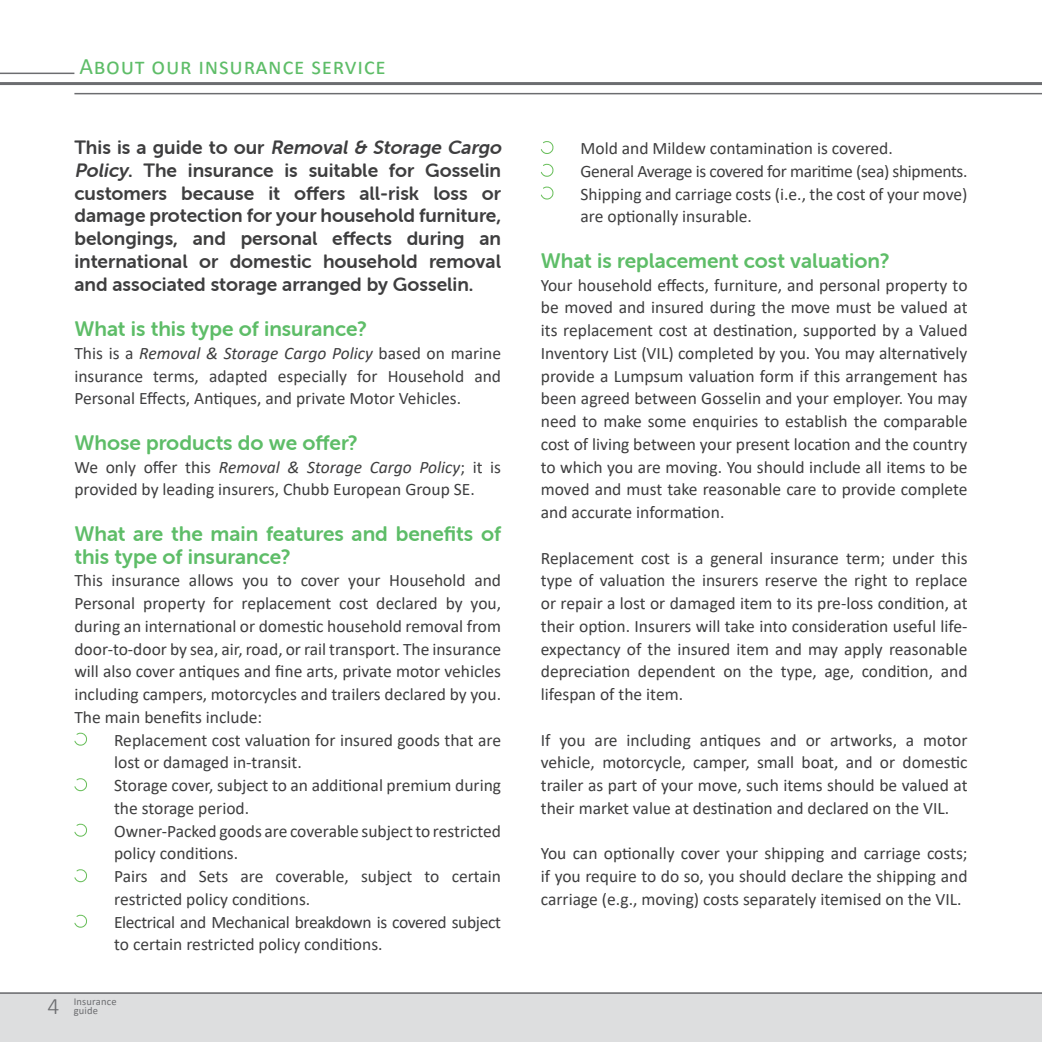
<style>
.page{position:relative;width:1042px;height:1042px;background:#fff}
.page>*{position:absolute;margin:0;border:0;box-sizing:border-box;transform-origin:0 0}
.t1{font:23.62px "Calibri";letter-spacing:.03em;color:#5ebd68}
.t2{font:300 23.62px "Calibri";color:#6c6d70}
.body{font:21px/22.8px "Museo Sans Rounded 700";color:#5ebd68}
.intro{font:19.25px/22.8px "Museo Sans Rounded 700";color:#3e3e3f}
.body-2{font:17.5px/22.8px "Calibri";color:#3e3e3f;text-align:justify}
.body-3{font:17.5px/22.8px "Calibri";letter-spacing:-.02em;color:#3e3e3f}
.t3{font:10.5px/8.6px "Calibri";letter-spacing:.02em;color:#6c6d70}
.s1{font-style:italic}
</style>
<div class="page">
<div style="left:0;top:992px;width:1042px;height:50px;background:#dddedf"></div>
<hr style="left:74px;top:93px;width:968px;height:1px;background:#6c6d70">
<hr style="left:0;top:82px;width:1042px;height:3px;background:#6c6d70">
<hr style="left:0;top:73px;width:74px;height:1px;background:#6c6d70">
<hr style="left:0;top:992px;width:1042px;height:2px;background:#6c6d70">
<svg style="left:74px;top:732px;width:13px;height:14px"></svg>
<svg style="left:74px;top:778px;width:13px;height:13px"></svg>
<svg style="left:74px;top:823px;width:13px;height:14px"></svg>
<svg style="left:74px;top:869px;width:13px;height:13px"></svg>
<svg style="left:74px;top:914px;width:13px;height:14px"></svg>
<svg style="left:541px;top:141px;width:13px;height:13px"></svg>
<svg style="left:541px;top:163px;width:13px;height:14px"></svg>
<svg style="left:541px;top:186px;width:13px;height:14px"></svg>
<p class="t1" style="left:79px;top:50px;width:308px">About our insurance service</p>
<p class="intro" style="left:74px;top:136px;width:432px">T h i s i s a g u i d e t o o u r <span class="s1">Removal &amp; Storage Cargo Policy</span>. The insurance is suitable for Gosselin customers because it offers all-risk loss or damage protection for your household furniture, belongings, and personal effects during an international or domestic household removal and associated storage arranged by Gosselin.</p>
<p class="body" style="left:74px;top:317px;width:294px">What is this type of insurance?</p>
<p class="body-2" style="left:74px;top:341px;width:428px">This is a <span class="s1">Removal &amp; Storage Cargo Policy</span> based on marine insurance terms, adapted especially for Household and Personal Effects, Antiques, and private Motor Vehicles.</p>
<p class="body" style="left:74px;top:431px;width:285px">Whose products do we offer?</p>
<p class="body-2" style="left:74px;top:455px;width:428px">We only offer this <span class="s1">Removal &amp; Storage Cargo Policy</span>; it is provided by leading insurers, Chubb European Group SE.</p>
<p class="body" style="left:74px;top:522px;width:428px">What are the main features and benefits of this type of insurance?</p>
<p class="body-2" style="left:74px;top:569px;width:428px">This insurance allows you to cover your Household and Personal property for replacement cost declared by you, during an international or domestic household removal from door-to-door by sea, air, road, or rail transport. The insurance will also cover antiques and fine arts, private motor vehicles including campers, motorcycles and trailers declared by you.</p>
<p class="body-2" style="left:74px;top:705px;width:189px">The main benefits include:</p>
<p class="body-2" style="left:114px;top:728px;width:388px">Replacement cost valuation for insured goods that are lost or damaged in-transit.</p>
<p class="body-2" style="left:114px;top:773px;width:388px">Storage cover, subject to an additional premium during the storage period.</p>
<p class="body-2" style="left:114px;top:819px;width:388px">Owner-Packed goods are coverable subject to restricted policy conditions.</p>
<p class="body-2" style="left:114px;top:864px;width:388px">Pairs and Sets are coverable, subject to certain restricted policy conditions.</p>
<p class="body-3" style="left:114px;top:910px;width:388px">Electrical and Mechanical breakdown is covered subject to certain restricted policy conditions.</p>
<h1 class="t2" style="left:48px;top:991px;width:13px">4</h1>
<p class="t3" style="left:74px;top:997px;width:45px">Insurance guide</p>
<p class="body-2" style="left:580px;top:136px;width:314px">Mold and Mildew contamination is covered.</p>
<p class="body-3" style="left:580px;top:159px;width:388px">General Average is covered for maritime (sea) shipments.</p>
<p class="body-2" style="left:580px;top:182px;width:388px">Shipping and carriage costs (i.e., the cost of your move) are optionally insurable.</p>
<p class="body" style="left:541px;top:249px;width:350px">What is replacement cost valuation?</p>
<p class="body-2" style="left:541px;top:273px;width:428px">Your household effects, furniture, and personal property to be moved and insured during the move must be valued at its replacement cost at destination, supported by a Valued Inventory List (VIL) completed by you. You may alternatively provide a Lumpsum valuation form if this arrangement has been agreed between Gosselin and your employer. You may need to make some enquiries to establish the comparable cost of living between your present location and the country to which you are moving. You should include all items to be moved and must take reasonable care to provide complete and accurate information.</p>
<p class="body-2" style="left:541px;top:546px;width:428px">Replacement cost is a general insurance term; under this type of valuation the insurers reserve the right to replace or repair a lost or damaged item to its pre-loss condition, at their option. Insurers will take into consideration useful life&shy;expectancy of the insured item and may apply reasonable depreciation dependent on the type, age, condition, and lifespan of the item.</p>
<p class="body-2" style="left:541px;top:728px;width:428px">If you are including antiques and or artworks, a motor vehicle, motorcycle, camper, small boat, and or domestic trailer as part of your move, such items should be valued at their market value at destination and declared on the VIL.</p>
<p class="body-2" style="left:541px;top:842px;width:428px">You can optionally cover your shipping and carriage costs; if you require to do so, you should declare the shipping and carriage (e.g., moving) costs separately itemised on the VIL.</p>
</div>
